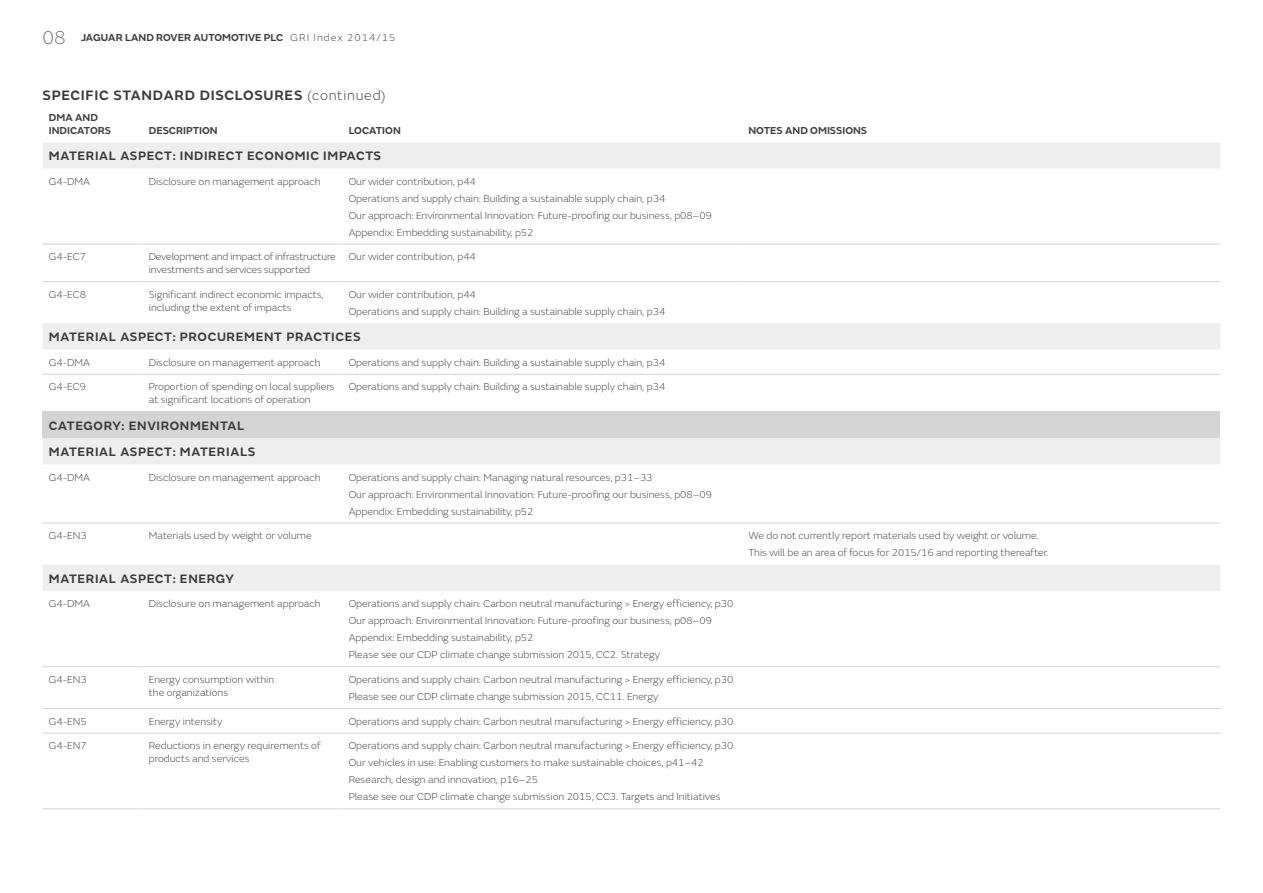
<style>
.page{position:relative;width:1263px;height:893px;background:#fff}
.page>*{position:absolute;margin:0;border:0;box-sizing:border-box;transform-origin:0 0}
.Sub_heading{font:600 14.25px "JLR Emeric";letter-spacing:.05em;color:#3c3c3b}
.Table_heading{font:600 12.75px "JLR Emeric";letter-spacing:.05em;color:#3c3c3b}
.GRi_table_text{font:200 10.5px/12.8px "JLR Emeric";color:#3c3c3b}
.Table_discription_he{font:600 10.5px/12.8px "JLR Emeric";color:#3c3c3b}
.s1{font-weight:200;font-size:19.5px;color:#757474}
.s2{font-weight:200}
</style>
<div class="page">
<svg style="left:43px;top:143px;width:1177px;height:448px"></svg>
<div style="left:43px;top:412px;width:1177px;height:26px;background:#d4d4d4"></div>
<hr style="left:43px;top:244px;width:99px;height:1px;background:#d4d4d4">
<hr style="left:142px;top:244px;width:200px;height:1px;background:#d4d4d4">
<hr style="left:342px;top:244px;width:400px;height:1px;background:#d4d4d4">
<hr style="left:742px;top:244px;width:478px;height:1px;background:#d4d4d4">
<hr style="left:43px;top:281px;width:99px;height:1px;background:#d4d4d4">
<hr style="left:142px;top:281px;width:200px;height:1px;background:#d4d4d4">
<hr style="left:342px;top:281px;width:400px;height:1px;background:#d4d4d4">
<hr style="left:742px;top:281px;width:478px;height:1px;background:#d4d4d4">
<hr style="left:43px;top:374px;width:99px;height:1px;background:#d4d4d4">
<hr style="left:142px;top:374px;width:200px;height:1px;background:#d4d4d4">
<hr style="left:342px;top:374px;width:400px;height:1px;background:#d4d4d4">
<hr style="left:742px;top:374px;width:478px;height:1px;background:#d4d4d4">
<hr style="left:43px;top:523px;width:99px;height:1px;background:#d4d4d4">
<hr style="left:142px;top:523px;width:200px;height:1px;background:#d4d4d4">
<hr style="left:342px;top:523px;width:400px;height:1px;background:#d4d4d4">
<hr style="left:742px;top:523px;width:478px;height:1px;background:#d4d4d4">
<hr style="left:43px;top:666px;width:99px;height:1px;background:#d4d4d4">
<hr style="left:142px;top:666px;width:200px;height:1px;background:#d4d4d4">
<hr style="left:342px;top:666px;width:400px;height:1px;background:#d4d4d4">
<hr style="left:742px;top:666px;width:478px;height:1px;background:#d4d4d4">
<hr style="left:43px;top:708px;width:99px;height:1px;background:#d4d4d4">
<hr style="left:142px;top:708px;width:200px;height:1px;background:#d4d4d4">
<hr style="left:342px;top:708px;width:400px;height:1px;background:#d4d4d4">
<hr style="left:742px;top:708px;width:478px;height:1px;background:#d4d4d4">
<hr style="left:43px;top:733px;width:99px;height:1px;background:#d4d4d4">
<hr style="left:142px;top:733px;width:200px;height:1px;background:#d4d4d4">
<hr style="left:342px;top:733px;width:400px;height:1px;background:#d4d4d4">
<hr style="left:742px;top:733px;width:478px;height:1px;background:#d4d4d4">
<hr style="left:43px;top:808px;width:99px;height:1px;background:#d4d4d4">
<hr style="left:142px;top:808px;width:200px;height:1px;background:#d4d4d4">
<hr style="left:342px;top:808px;width:400px;height:1px;background:#d4d4d4">
<hr style="left:742px;top:808px;width:478px;height:1px;background:#d4d4d4">
<p class="Table_discription_he" style="left:43px;top:31px;width:354px"><span class="s1">08</span> JAGUAR LAND ROVER AUTOMOTIVE PLC <span class="s2">GRI Index 2014/15</span></p>
<p class="Sub_heading" style="left:43px;top:84px;width:345px">SPECIFIC STANDARD DISCLOSURES <span class="s2">(continued)</span></p>
<p class="Table_discription_he" style="left:49px;top:111px;width:64px">DMA AND<br>INDICATORS</p>
<p class="Table_discription_he" style="left:149px;top:123px;width:70px">DESCRIPTION</p>
<p class="Table_discription_he" style="left:349px;top:123px;width:54px">LOCATION</p>
<p class="Table_discription_he" style="left:748px;top:123px;width:120px">NOTES AND OMISSIONS</p>
<p class="Table_heading" style="left:49px;top:146px;width:334px">MATERIAL ASPECT: INDIRECT ECONOMIC IMPACTS</p>
<p class="GRi_table_text" style="left:49px;top:174px;width:43px">G4-DMA</p>
<p class="GRi_table_text" style="left:149px;top:174px;width:173px">Disclosure on management approach</p>
<p class="GRi_table_text" style="left:349px;top:174px;width:129px">Our wider contribution, p44</p>
<p class="GRi_table_text" style="left:349px;top:191px;width:318px">Operations and supply chain: Building a sustainable supply chain, p34</p>
<p class="GRi_table_text" style="left:349px;top:208px;width:365px">Our approach: Environmental Innovation: Future-proofing our business, p08–09</p>
<p class="GRi_table_text" style="left:349px;top:225px;width:186px">Appendix: Embedding sustainability, p52</p>
<p class="GRi_table_text" style="left:49px;top:250px;width:39px">G4-EC7</p>
<p class="GRi_table_text" style="left:149px;top:250px;width:189px">Development and impact of infrastructure investments and services supported</p>
<p class="GRi_table_text" style="left:349px;top:250px;width:129px">Our wider contribution, p44</p>
<p class="GRi_table_text" style="left:49px;top:287px;width:39px">G4-EC8</p>
<p class="GRi_table_text" style="left:149px;top:287px;width:176px">Significant indirect economic impacts, including the extent of impacts</p>
<p class="GRi_table_text" style="left:349px;top:287px;width:129px">Our wider contribution, p44</p>
<p class="GRi_table_text" style="left:349px;top:304px;width:318px">Operations and supply chain: Building a sustainable supply chain, p34</p>
<p class="Table_heading" style="left:49px;top:327px;width:313px">MATERIAL ASPECT: PROCUREMENT PRACTICES</p>
<p class="GRi_table_text" style="left:49px;top:355px;width:43px">G4-DMA</p>
<p class="GRi_table_text" style="left:149px;top:355px;width:173px">Disclosure on management approach</p>
<p class="GRi_table_text" style="left:349px;top:355px;width:318px">Operations and supply chain: Building a sustainable supply chain, p34</p>
<p class="GRi_table_text" style="left:49px;top:380px;width:39px">G4-EC9</p>
<p class="GRi_table_text" style="left:149px;top:380px;width:187px">Proportion of spending on local suppliers at significant locations of operation</p>
<p class="GRi_table_text" style="left:349px;top:380px;width:318px">Operations and supply chain: Building a sustainable supply chain, p34</p>
<p class="Table_heading" style="left:49px;top:415px;width:197px">CATEGORY: ENVIRONMENTAL</p>
<p class="Table_heading" style="left:49px;top:442px;width:208px">MATERIAL ASPECT: MATERIALS</p>
<p class="GRi_table_text" style="left:49px;top:470px;width:43px">G4-DMA</p>
<p class="GRi_table_text" style="left:149px;top:470px;width:173px">Disclosure on management approach</p>
<p class="GRi_table_text" style="left:349px;top:470px;width:305px">Operations and supply chain: Managing natural resources, p31–33</p>
<p class="GRi_table_text" style="left:349px;top:487px;width:365px">Our approach: Environmental Innovation: Future-proofing our business, p08–09</p>
<p class="GRi_table_text" style="left:349px;top:504px;width:186px">Appendix: Embedding sustainability, p52</p>
<p class="GRi_table_text" style="left:49px;top:529px;width:39px">G4-EN3</p>
<p class="GRi_table_text" style="left:149px;top:529px;width:164px">Materials used by weight or volume</p>
<p class="GRi_table_text" style="left:748px;top:529px;width:292px">We do not currently report materials used by weight or volume.</p>
<p class="GRi_table_text" style="left:748px;top:546px;width:302px">This will be an area of focus for 2015/16 and reporting thereafter.</p>
<p class="Table_heading" style="left:49px;top:568px;width:187px">MATERIAL ASPECT: ENERGY</p>
<p class="GRi_table_text" style="left:49px;top:597px;width:43px">G4-DMA</p>
<p class="GRi_table_text" style="left:149px;top:597px;width:173px">Disclosure on management approach</p>
<p class="GRi_table_text" style="left:349px;top:597px;width:386px">Operations and supply chain: Carbon neutral manufacturing &gt; Energy efficiency, p30</p>
<p class="GRi_table_text" style="left:349px;top:614px;width:365px">Our approach: Environmental Innovation: Future-proofing our business, p08–09</p>
<p class="GRi_table_text" style="left:349px;top:631px;width:186px">Appendix: Embedding sustainability, p52</p>
<p class="GRi_table_text" style="left:349px;top:648px;width:313px">Please see our CDP climate change submission 2015, CC2. Strategy</p>
<p class="GRi_table_text" style="left:49px;top:673px;width:39px">G4-EN3</p>
<p class="GRi_table_text" style="left:149px;top:673px;width:127px">Energy consumption within the organizations</p>
<p class="GRi_table_text" style="left:349px;top:673px;width:386px">Operations and supply chain: Carbon neutral manufacturing &gt; Energy efficiency, p30</p>
<p class="GRi_table_text" style="left:349px;top:690px;width:311px">Please see our CDP climate change submission 2015, CC11. Energy</p>
<p class="GRi_table_text" style="left:49px;top:714px;width:39px">G4-EN5</p>
<p class="GRi_table_text" style="left:149px;top:714px;width:75px">Energy intensity</p>
<p class="GRi_table_text" style="left:349px;top:714px;width:386px">Operations and supply chain: Carbon neutral manufacturing &gt; Energy efficiency, p30</p>
<p class="GRi_table_text" style="left:49px;top:739px;width:39px">G4-EN7</p>
<p class="GRi_table_text" style="left:149px;top:739px;width:173px">Reductions in energy requirements of products and services</p>
<p class="GRi_table_text" style="left:349px;top:739px;width:386px">Operations and supply chain: Carbon neutral manufacturing &gt; Energy efficiency, p30</p>
<p class="GRi_table_text" style="left:349px;top:756px;width:356px">Our vehicles in use: Enabling customers to make sustainable choices, p41–42</p>
<p class="GRi_table_text" style="left:349px;top:773px;width:191px">Research, design and innovation, p16–25</p>
<p class="GRi_table_text" style="left:349px;top:790px;width:373px">Please see our CDP climate change submission 2015, CC3. Targets and Initiatives</p>
</div>
